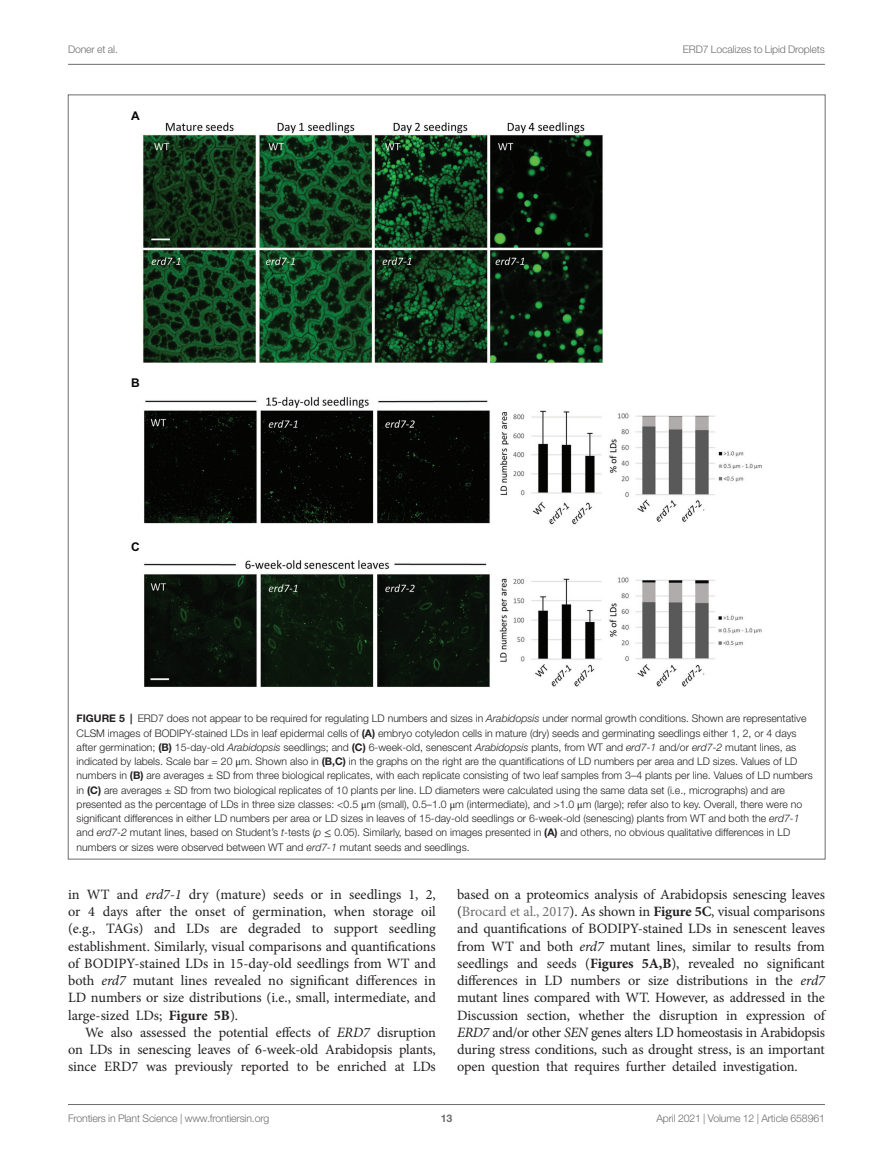
<style>
.page{position:relative;width:893px;height:1170px;background:#fff}
.page>*{position:absolute;margin:0;border:0;box-sizing:border-box;transform-origin:0 0}
.TEXT{font:14.25px/17.2px "Minion Pro";letter-spacing:-.01em;color:#231f20;text-align:justify}
.t1{font:700 12px "Arial";color:#040503}
.FIG_LEG{font:300 10.5px/14.2px "Helvetica Neue LT Std";color:#231f20}
.t2{font:300 10.5px "Helvetica Neue LT Std";letter-spacing:-.015em;color:#6c6d70}
.t3{font:700 10.5px "Helvetica Neue LT Std";color:#6c6d70}
.s1{font-weight:700}
.s2{font-style:italic}
.s3{font-family:"STIX General";font-weight:400}
.s4{color:#6c6d70}
</style>
<div class="page">
<hr style="left:68px;top:64px;width:757px;height:1px;background:#6c6d70">
<hr style="left:68px;top:1104px;width:757px;height:1px;background:#6c6d70">
<img style="left:142px;top:122px;width:620px;height:566px">
<p class="t2" style="left:68px;top:42px;width:51px">Doner et al.</p>
<p class="t2" style="left:683px;top:42px;width:144px">ERD7 Localizes to Lipid Droplets</p>
<p class="t1" style="left:131px;top:108px;width:10px">A</p>
<p class="t1" style="left:131px;top:374px;width:10px">B</p>
<p class="t1" style="left:131px;top:538px;width:10px">C</p>
<p class="FIG_LEG" style="left:77px;top:711px;width:738px"><span class="s1">FIGURE 5 |</span> ERD7 does not appear to be required for regulating LD numbers and sizes in <span class="s2">Arabidopsis</span> under normal growth conditions. Shown are representative CLSM images of BODIPY-stained LDs in leaf epidermal cells of <span class="s1">(A)</span> embryo cotyledon cells in mature (dry) seeds and germinating seedlings either 1, 2, or 4 days after germination; <span class="s1">(B)</span> 15-day-old <span class="s2">Arabidopsis</span> seedlings; and <span class="s1">(C)</span> 6-week-old, senescent <span class="s2">Arabidopsis</span> plants, from WT and <span class="s2">erd7-1</span> and/or <span class="s2">erd7-2</span> mutant lines, as indicated by labels. Scale bar = 20 <span class="s3">μ</span>m. Shown also in <span class="s1">(B,C)</span> in the graphs on the right are the quantifications of LD numbers per area and LD sizes. Values of LD numbers in <span class="s1">(B)</span> are averages ± SD from three biological replicates, with each replicate consisting of two leaf samples from 3–4 plants per line. Values of LD numbers in <span class="s1">(C)</span> are averages ± SD from two biological replicates of 10 plants per line. LD diameters were calculated using the same data set (i.e., micrographs) and are presented as the percentage of LDs in three size classes: &lt;0.5 <span class="s3">μ</span>m (small), 0.5–1.0 <span class="s3">μ</span>m (intermediate), and &gt;1.0 <span class="s3">μ</span>m (large); refer also to key. Overall, there were no significant differences in either LD numbers per area or LD sizes in leaves of 15-day-old seedlings or 6-week-old (senescing) plants from WT and both the <span class="s2">erd7-1 </span>and <span class="s2">erd7-2</span> mutant lines, based on Student’s <span class="s2">t</span>-tests (<span class="s2">p</span> <span class="s3">≤</span> 0.05). Similarly, based on images presented in <span class="s1">(A)</span> and others, no obvious qualitative differences in LD numbers or sizes were observed between WT and <span class="s2">erd7-1</span> mutant seeds and seedlings.</p>
<p class="TEXT" style="left:68px;top:885px;width:369px">in WT and <span class="s2">erd7-1</span> dry (mature) seeds or in seedlings 1, 2, or 4 days after the onset of germination, when storage oil (e.g., TAGs) and LDs are degraded to support seedling establishment. Similarly, visual comparisons and quantifications of BODIPY-stained LDs in 15-day-old seedlings from WT and both <span class="s2">erd7</span> mutant lines revealed no significant differences in LD numbers or size distributions (i.e., small, intermediate, and large-sized LDs; <span class="s1">Figure 5B</span>).</p>
<p class="TEXT" style="left:68px;top:1023px;width:369px;text-indent:17px">We also assessed the potential effects of <span class="s2">ERD7</span> disruption on LDs in senescing leaves of 6-week-old Arabidopsis plants, since ERD7 was previously reported to be enriched at LDs</p>
<p class="TEXT" style="left:457px;top:885px;width:369px">based on a proteomics analysis of Arabidopsis senescing leaves (<span class="s4">Brocard et al., 2017</span>). As shown in <span class="s1">Figure 5C</span>, visual comparisons and quantifications of BODIPY-stained LDs in senescent leaves from WT and both <span class="s2">erd7</span> mutant lines, similar to results from seedlings and seeds (<span class="s1">Figures 5A,B</span>), revealed no significant differences in LD numbers or size distributions in the <span class="s2">erd7 </span>mutant lines compared with WT. However, as addressed in the Discussion section, whether the disruption in expression of <span class="s2">ERD7</span> and/or other <span class="s2">SEN</span> genes alters LD homeostasis in Arabidopsis during stress conditions, such as drought stress, is an important open question that requires further detailed investigation.</p>
<p class="t2" style="left:68px;top:1111px;width:203px">Frontiers in Plant Science | www.frontiersin.org</p>
<p class="t3" style="left:441px;top:1111px;width:13px">13</p>
<p class="t2" style="left:656px;top:1111px;width:170px">April 2021 | Volume 12 | Article 658961</p>
</div>
